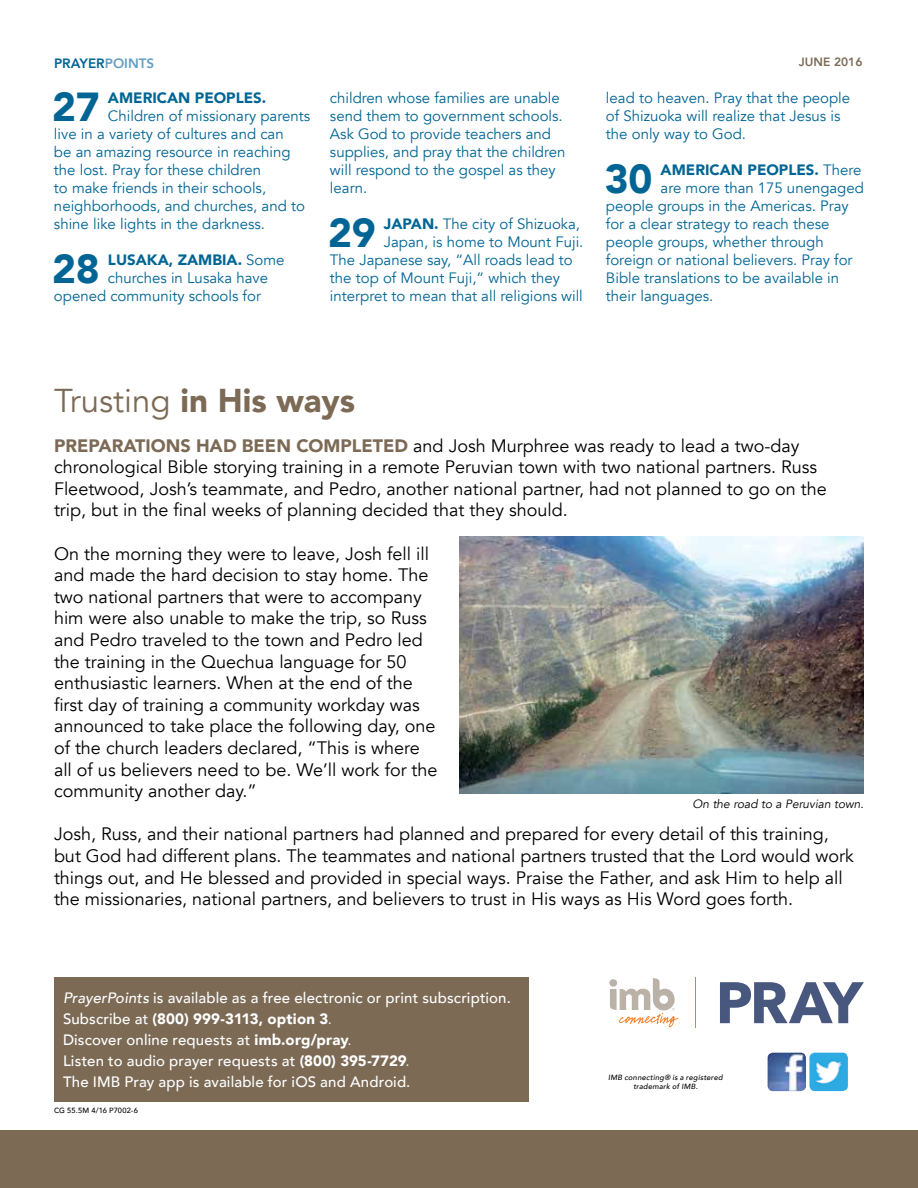
<style>
.page{position:relative;width:918px;height:1188px;background:#fff}
.page>*{position:absolute;margin:0;border:0;box-sizing:border-box;transform-origin:0 0}
.t1{font:900 40.35px "Avenir";color:#006594}
.t2{font:900 33px "Avenir";color:#7c6a55}
.t3{font:18px/21.6px "Avenir";color:#000}
.t4{font:15px/18px "Avenir";color:#006594}
.t5{font:500 15px/21px "Avenir";letter-spacing:.01em;color:#fff}
.t6{font:900 15px "Avenir";color:#006594}
.t7{font:800 13.5px "Avenir";color:#006594}
.t8{font:italic 12px "Avenir";color:#000}
.t9{font:800 12px "Avenir";color:#7c6a55}
.t10{font:italic 500 7.5px/9px "Avenir";letter-spacing:.03em;color:#000;text-align:center}
.t11{font:500 7.5px "Avenir";letter-spacing:.02em;color:#000}
.s1{color:#629fc3}
.s2{font-weight:400}
.s3{font-weight:900}
.s4{font-weight:900;color:#7c6a55}
.s5{font-style:italic}
</style>
<div class="page">
<div style="left:0;top:1130px;width:918px;height:58px;background:#7c6a55"></div>
<img style="left:809px;top:1053px;width:39px;height:38px">
<hr style="left:695px;top:978px;width:1px;height:50px;background:#f47b20">
<svg style="left:720px;top:982px;width:144px;height:41px"></svg>
<svg style="left:610px;top:978px;width:68px;height:49px"></svg>
<img style="left:768px;top:1053px;width:38px;height:38px">
<div style="left:54px;top:977px;width:474px;height:125px;background:#7c6a55"></div>
<img style="left:459px;top:537px;width:405px;height:256px">
<p class="t7" style="left:54px;top:52px;width:102px">PRAYER<span class="s1">POINTS</span></p>
<p class="t9" style="left:799px;top:52px;width:65px">JUNE 2016</p>
<h1 class="t1" style="left:52px;top:72px;width:49px">27</h1>
<p class="t6" style="left:108px;top:85px;width:160px">AMERICAN PEOPLES.</p>
<p class="t4" style="left:54px;top:107px;width:258px;text-indent:54px">Children of missionary parents live in a variety of cultures and can<br>be an amazing resource in reaching the lost. Pray for these children<br>to make friends in their schools, neighborhoods, and churches, and to shine like lights in the darkness.</p>
<h1 class="t1" style="left:52px;top:234px;width:49px">28</h1>
<p class="t6" style="left:108px;top:247px;width:178px">LUSAKA, ZAMBIA. <span class="s2">Some</span></p>
<p class="t4" style="left:108px;top:269px;width:162px">churches in Lusaka have</p>
<p class="t4" style="left:54px;top:287px;width:208px">opened community schools for</p>
<p class="t4" style="left:330px;top:89px;width:237px">children whose families are unable send them to government schools.<br>Ask God to provide teachers and supplies, and pray that the children will respond to the gospel as they learn.</p>
<h1 class="t1" style="left:328px;top:198px;width:49px">29</h1>
<p class="t4" style="left:384px;top:215px;width:198px"><span class="s3">JAPAN.</span> The city of Shizuoka,</p>
<p class="t4" style="left:384px;top:233px;width:201px">Japan, is home to Mount Fuji.</p>
<p class="t4" style="left:330px;top:251px;width:244px">The Japanese say, “All roads lead to</p>
<p class="t4" style="left:330px;top:269px;width:232px">the top of Mount Fuji,” which they</p>
<p class="t4" style="left:330px;top:287px;width:254px">interpret to mean that all religions will</p>
<p class="t4" style="left:606px;top:89px;width:246px">lead to heaven. Pray that the people of Shizuoka will realize that Jesus is the only way to God.</p>
<h1 class="t1" style="left:605px;top:144px;width:49px">30</h1>
<p class="t6" style="left:661px;top:157px;width:202px">AMERICAN PEOPLES. <span class="s2">There</span></p>
<p class="t4" style="left:661px;top:179px;width:205px">are more than 175 unengaged</p>
<p class="t4" style="left:606px;top:197px;width:244px">people groups in the Americas. Pray</p>
<p class="t4" style="left:606px;top:215px;width:225px">for a clear strategy to reach these</p>
<p class="t4" style="left:606px;top:233px;width:219px">people groups, whether through</p>
<p class="t4" style="left:606px;top:251px;width:248px">foreign or national believers. Pray for</p>
<p class="t4" style="left:606px;top:269px;width:235px">Bible translations to be available in</p>
<p class="t4" style="left:606px;top:287px;width:109px">their languages.</p>
<h2 class="t2" style="left:54px;top:372px;width:303px"><span class="s2">Trusting</span> in His ways</h2>
<p class="t3" style="left:54px;top:435px;width:774px"><span class="s4">PREPARATIONS HAD BEEN COMPLETED</span> and Josh Murphree was ready to lead a two-day chronological Bible storying training in a remote Peruvian town with two national partners. Russ Fleetwood, Josh’s teammate, and Pedro, another national partner, had not planned to go on the trip, but in the final weeks of planning decided that they should.</p>
<p class="t3" style="left:54px;top:543px;width:385px">On the morning they were to leave, Josh fell ill and made the hard decision to stay home. The two national partners that were to accompany him were also unable to make the trip, so Russ and Pedro traveled to the town and Pedro led the training in the Quechua language for 50 enthusiastic learners. When at the end of the first day of training a community workday was announced to take place the following day, one of the church leaders declared, “This is where all of us believers need to be. We’ll work for the community another day.”</p>
<p class="t3" style="left:54px;top:824px;width:801px">Josh, Russ, and their national partners had planned and prepared for every detail of this training, but God had different plans. The teammates and national partners trusted that the Lord would work things out, and He blessed and provided in special ways. Praise the Father, and ask Him to help all the missionaries, national partners, and believers to trust in His ways as His Word goes forth.</p>
<p class="t8" style="left:693px;top:797px;width:173px">On the road to a Peruvian town.</p>
<p class="t5" style="left:63px;top:986px;width:449px"><span class="s5">PrayerPoints</span> is available as a free electronic or print subscription.<br>Subscribe at <span class="s3">(800) 999-3113, option 3</span><span class="s2">.<br></span>Discover online requests at <span class="s3">imb.org/pray</span><span class="s2">.<br></span>Listen to audio prayer requests at <span class="s3">(800) 395-7729</span><span class="s2">.<br></span>The IMB Pray app is available for iOS and Android.</p>
<p class="t11" style="left:54px;top:1104px;width:86px">CG 55.5M 4/16 P7002-6</p>
<p class="t10" style="left:608px;top:1073px;width:116px">IMB connecting® is a registered trademark of IMB.</p>
</div>
